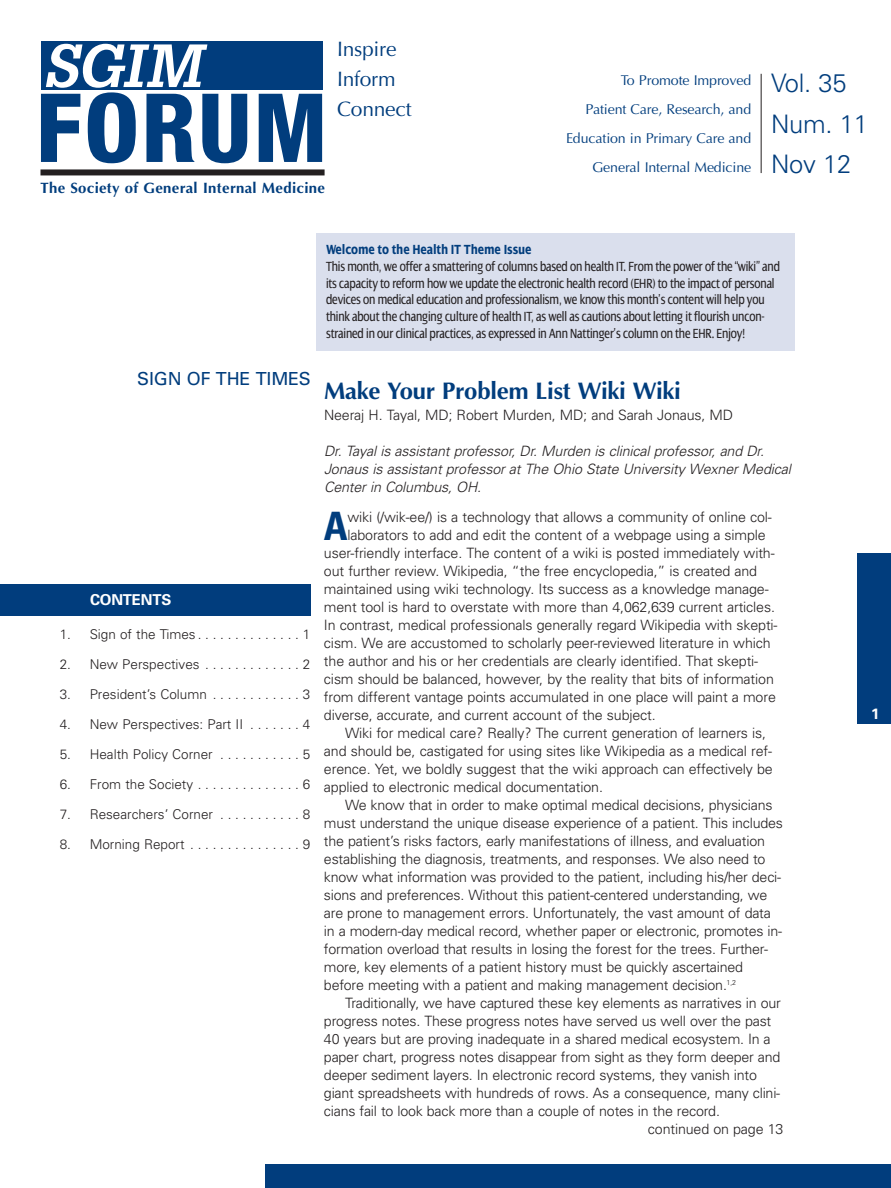
<style>
.page{position:relative;width:891px;height:1188px;background:#fff}
.page>*{position:absolute;margin:0;border:0;box-sizing:border-box;transform-origin:0 0}
.t1{font:800 condensed 95.55px "Helvetica Neue";letter-spacing:.02em;color:#013d7d}
.t2{font:italic 700 59.4px "Glypha";color:#fff}
.t3{font:700 condensed 39.15px "Univers";color:#013d7d}
.t4{font:300 25.5px/40.5px "Univers";letter-spacing:-.01em;color:#013d7d}
.t5{font:700 24px "Optima";letter-spacing:-.01em;color:#013d7d}
.t6{font:21px/30px "Optima";letter-spacing:-.01em;color:#013d7d}
.t7{font:18px "Univers";letter-spacing:-.01em;color:#013d7d}
.t8{font:700 15px "Optima";letter-spacing:.02em;color:#013d7d}
.t9{font:700 15px "Univers";letter-spacing:-.01em;color:#fff}
.t10{font:300 14.25px "Univers";letter-spacing:-.015em;color:#231f20}
.t11{font:14.25px/16.8px "Dialog Cond";letter-spacing:-.01em;color:#231f20}
.t12{font:italic 300 14.25px/18px "Univers";letter-spacing:-.01em;color:#231f20}
.t13{font:14.25px/29px "Optima";letter-spacing:-.01em;color:#013d7d;text-align:right}
.t14{font:700 14.25px "Dialog Cond";letter-spacing:-.01em;color:#013d7d}
.t15{font:300 13.5px "Univers";color:#231f20}
</style>
<div class="page">
<div style="left:316px;top:233px;width:479px;height:118px;background:#dadfed"></div>
<div style="left:857px;top:553px;width:34px;height:171px;background:#013d7d"></div>
<div style="left:266px;top:1164px;width:625px;height:24px;background:#013d7d"></div>
<hr style="left:761px;top:74px;width:1px;height:99px;background:#231f20">
<div style="left:0;top:584px;width:310px;height:31px;background:#013d7d"></div>
<div style="left:41px;top:41px;width:281px;height:49px;background:#013d7d"></div>
<div style="left:40px;top:169px;width:285px;height:6px;background:#231f20"></div>
<h2 class="t2" style="left:44px;top:32px;width:159px">SGIM</h2>
<h1 class="t1" style="left:36px;top:94px;width:293px">FORUM</h1>
<p class="t8" style="left:40px;top:180px;width:286px">The Society of General Internal Medicine</p>
<h3 class="t6" style="left:337px;top:34px;width:76px">Inspire<br>Inform<br>Connect</h3>
<p class="t13" style="left:566px;top:65px;width:187px">To Promote Improved<br>Patient Care, Research, and<br>Education in Primary Care and<br>General Internal Medicine</p>
<h3 class="t4" style="left:771px;top:65px;width:98px">Vol. 35<br>Num. 11<br>Nov 12</h3>
<p class="t7" style="left:137px;top:372px;width:175px">SIGN OF THE TIMES</p>
<p class="t9" style="left:90px;top:594px;width:83px">CONTENTS</p>
<p class="t15" style="left:60px;top:629px;width:252px">1. Sign of the Times . . . . . . . . . . . . . . 1</p>
<p class="t15" style="left:60px;top:659px;width:252px">2. New Perspectives .............2</p>
<p class="t15" style="left:60px;top:689px;width:252px">3. President’s Column . . . . . . . . . . . . 3</p>
<p class="t15" style="left:60px;top:719px;width:252px">4. New Perspectives: Part II . . . . . . . 4</p>
<p class="t15" style="left:60px;top:749px;width:252px">5. Health Policy Corner . . . . . . . . . . . 5</p>
<p class="t15" style="left:60px;top:779px;width:252px">6. From the Society ..............6</p>
<p class="t15" style="left:60px;top:809px;width:252px">7. Researchers’ Corner . . . . . . . . . . . 8</p>
<p class="t15" style="left:60px;top:839px;width:252px">8. Morning Report ...............9</p>
<p class="t14" style="left:326px;top:241px;width:207px">Welcome to the Health IT Theme Issue</p>
<p class="t11" style="left:326px;top:258px;width:456px">This month, we offer a smattering of columns based on health IT. From the power of the “wiki” and its capacity to reform how we update the electronic health record (EHR) to the impact of personal devices on medical education and professionalism, we know this month’s content will help you think about the changing culture of health IT, as well as cautions about letting it flourish uncon&shy;strained in our clinical practices, as expressed in Ann Nattinger’s column on the EHR. Enjoy!</p>
<h3 class="t5" style="left:324px;top:376px;width:358px">Make Your Problem List Wiki Wiki</h3>
<p class="t10" style="left:324px;top:409px;width:411px">Neeraj H. Tayal, MD; Robert Murden, MD; and Sarah Jonaus, MD</p>
<p class="t12" style="left:324px;top:443px;width:468px">Dr. Tayal is assistant professor, Dr. Murden is clinical professor, and Dr.<br>Jonaus is assistant professor at The Ohio State University Wexner Medical<br>Center in Columbus, OH.</p>
<h3 class="t3" style="left:324px;top:512px;width:25px">A</h3>
<p class="t10" style="left:347px;top:511px;width:426px">wiki (/wik-ee/) is a technology that allows a community of online col-</p>
<p class="t10" style="left:347px;top:529px;width:420px">laborators to add and edit the content of a webpage using a simple</p>
<p class="t10" style="left:324px;top:547px;width:452px">user-friendly interface. The content of a wiki is posted immediately with-</p>
<p class="t10" style="left:324px;top:565px;width:435px">out further review. Wikipedia, “the free encyclopedia,” is created and</p>
<p class="t10" style="left:324px;top:583px;width:446px">maintained using wiki technology. Its success as a knowledge manage-</p>
<p class="t10" style="left:324px;top:601px;width:453px">ment tool is hard to overstate with more than 4,062,639 current articles.</p>
<p class="t10" style="left:324px;top:619px;width:455px">In contrast, medical professionals generally regard Wikipedia with skepti-</p>
<p class="t10" style="left:324px;top:637px;width:448px">cism. We are accustomed to scholarly peer-reviewed literature in which</p>
<p class="t10" style="left:324px;top:655px;width:436px">the author and his or her credentials are clearly identified. That skepti-</p>
<p class="t10" style="left:324px;top:673px;width:451px">cism should be balanced, however, by the reality that bits of information</p>
<p class="t10" style="left:324px;top:691px;width:453px">from different vantage points accumulated in one place will paint a more</p>
<p class="t10" style="left:324px;top:709px;width:333px">diverse, accurate, and current account of the subject.</p>
<p class="t10" style="left:345px;top:727px;width:423px">Wiki for medical care? Really? The current generation of learners is,</p>
<p class="t10" style="left:324px;top:745px;width:450px">and should be, castigated for using sites like Wikipedia as a medical ref-</p>
<p class="t10" style="left:324px;top:763px;width:450px">erence. Yet, we boldly suggest that the wiki approach can effectively be</p>
<p class="t10" style="left:324px;top:781px;width:280px">applied to electronic medical documentation.</p>
<p class="t10" style="left:345px;top:799px;width:429px">We know that in order to make optimal medical decisions, physicians</p>
<p class="t10" style="left:324px;top:817px;width:461px">must understand the unique disease experience of a patient. This includes</p>
<p class="t10" style="left:324px;top:835px;width:442px">the patient’s risks factors, early manifestations of illness, and evaluation</p>
<p class="t10" style="left:324px;top:853px;width:443px">establishing the diagnosis, treatments, and responses. We also need to</p>
<p class="t10" style="left:324px;top:871px;width:459px">know what information was provided to the patient, including his/her deci-</p>
<p class="t10" style="left:324px;top:889px;width:445px">sions and preferences. Without this patient-centered understanding, we</p>
<p class="t10" style="left:324px;top:907px;width:448px">are prone to management errors. Unfortunately, the vast amount of data</p>
<p class="t10" style="left:324px;top:925px;width:460px">in a modern-day medical record, whether paper or electronic, promotes in-</p>
<p class="t10" style="left:324px;top:943px;width:446px">formation overload that results in losing the forest for the trees. Further-</p>
<p class="t10" style="left:324px;top:961px;width:421px">more, key elements of a patient history must be quickly ascertained</p>
<p class="t10" style="left:324px;top:979px;width:414px">before meeting with a patient and making management decision.<sup>1,2</sup></p>
<p class="t10" style="left:345px;top:997px;width:437px">Traditionally, we have captured these key elements as narratives in our</p>
<p class="t10" style="left:324px;top:1015px;width:449px">progress notes. These progress notes have served us well over the past</p>
<p class="t10" style="left:324px;top:1033px;width:448px">40 years but are proving inadequate in a shared medical ecosystem. In a</p>
<p class="t10" style="left:324px;top:1051px;width:458px">paper chart, progress notes disappear from sight as they form deeper and</p>
<p class="t10" style="left:324px;top:1069px;width:435px">deeper sediment layers. In electronic record systems, they vanish into</p>
<p class="t10" style="left:324px;top:1087px;width:458px">giant spreadsheets with hundreds of rows. As a consequence, many clini-</p>
<p class="t10" style="left:324px;top:1105px;width:397px">cians fail to look back more than a couple of notes in the record.</p>
<p class="t10" style="left:648px;top:1124px;width:137px">continued on page 13</p>
<p class="t9" style="left:871px;top:708px;width:10px">1</p>
</div>
